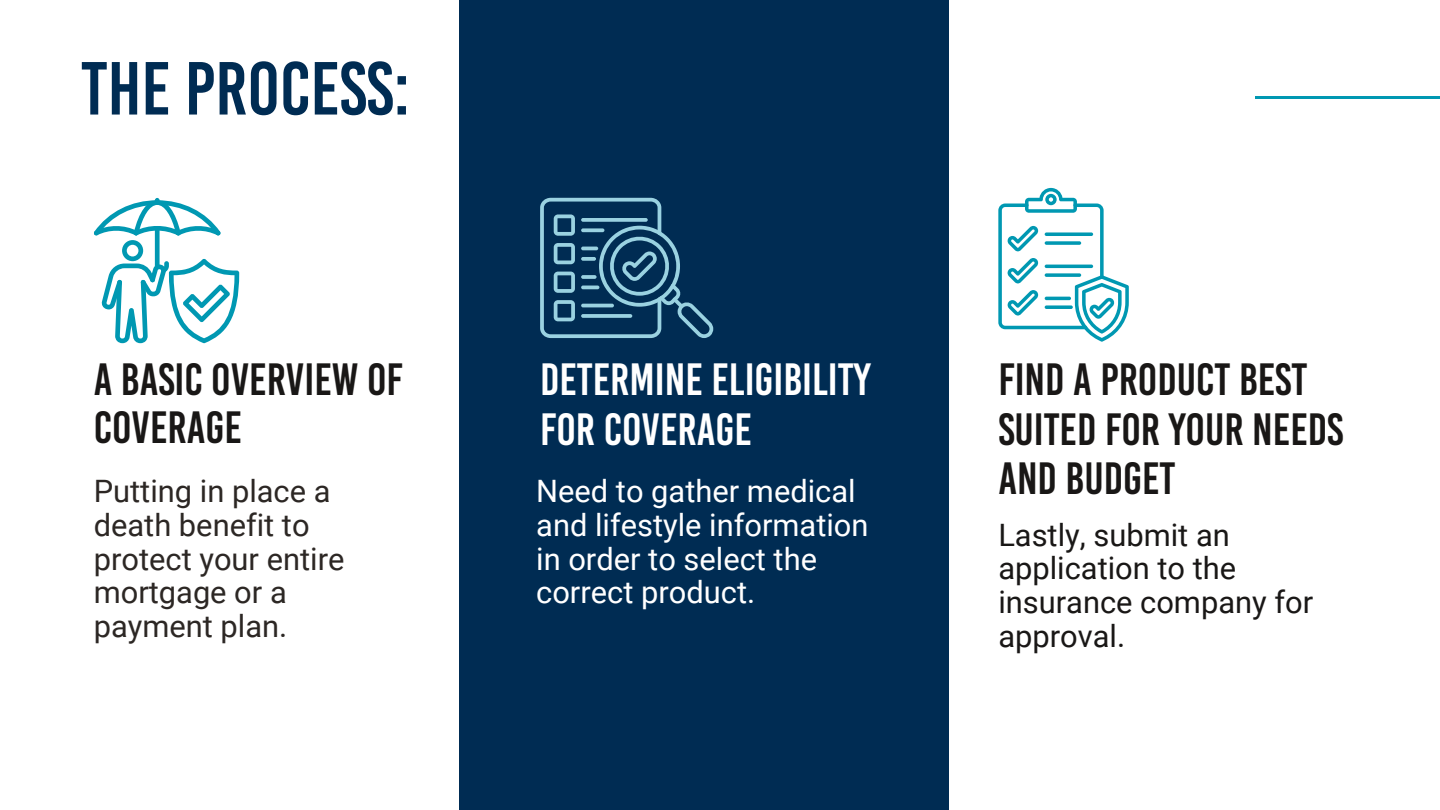
<style>
.page{position:relative;width:1440px;height:810px;background:#fff}
.page>*{position:absolute;margin:0;border:0;box-sizing:border-box;transform-origin:0 0}
.t1{font:75px "Bebas Kai";color:#002c53}
.t2{font:45px/48.8px "Bebas Kai";color:#191716}
.t3{font:45px/49.5px "Bebas Kai";color:#fff}
.t4{font:30.9px/33.8px "Roboto";color:#fff}
.t5{font:30.9px/33.8px "Roboto";color:#2c2724}
.t6{font:30.9px/33.8px "Roboto";color:#191716}
</style>
<div class="page">
<div style="left:459px;top:0;width:490px;height:810px;background:#002c53"></div>
<svg style="left:540px;top:198px;width:173px;height:140px"></svg>
<svg style="left:998px;top:188px;width:131px;height:154px"></svg>
<svg style="left:94px;top:198px;width:145px;height:145px"></svg>
<hr style="left:1256px;top:96px;width:184px;height:3px;background:#0098b2">
<p class="t1" style="left:81px;top:43px;width:331px">THE PROCESS:</p>
<p class="t2" style="left:94px;top:355px;width:311px">A BASIC OVERVIEW OF<br>COVERAGE</p>
<p class="t3" style="left:540px;top:355px;width:332px">DETERMINE ELIGIBILITY<br>FOR COVERAGE</p>
<p class="t2" style="left:998px;top:355px;width:347px;line-height:49.5px">FIND A PRODUCT BEST<br>SUITED FOR YOUR NEEDS</p>
<p class="t5" style="left:94px;top:475px;width:238px">Putting in place a</p>
<p class="t2" style="left:998px;top:454px;width:179px">AND BUDGET</p>
<p class="t4" style="left:536px;top:475px;width:334px">Need to gather medical and lifestyle information in order to select the correct product.</p>
<p class="t5" style="left:94px;top:508px;width:217px">death benefit to</p>
<p class="t5" style="left:94px;top:542px;width:252px">protect your entire mortgage or a</p>
<p class="t5" style="left:94px;top:610px;width:195px">payment plan.</p>
<p class="t6" style="left:998px;top:518px;width:316px">Lastly, submit an application to the insurance company for approval.</p>
</div>
